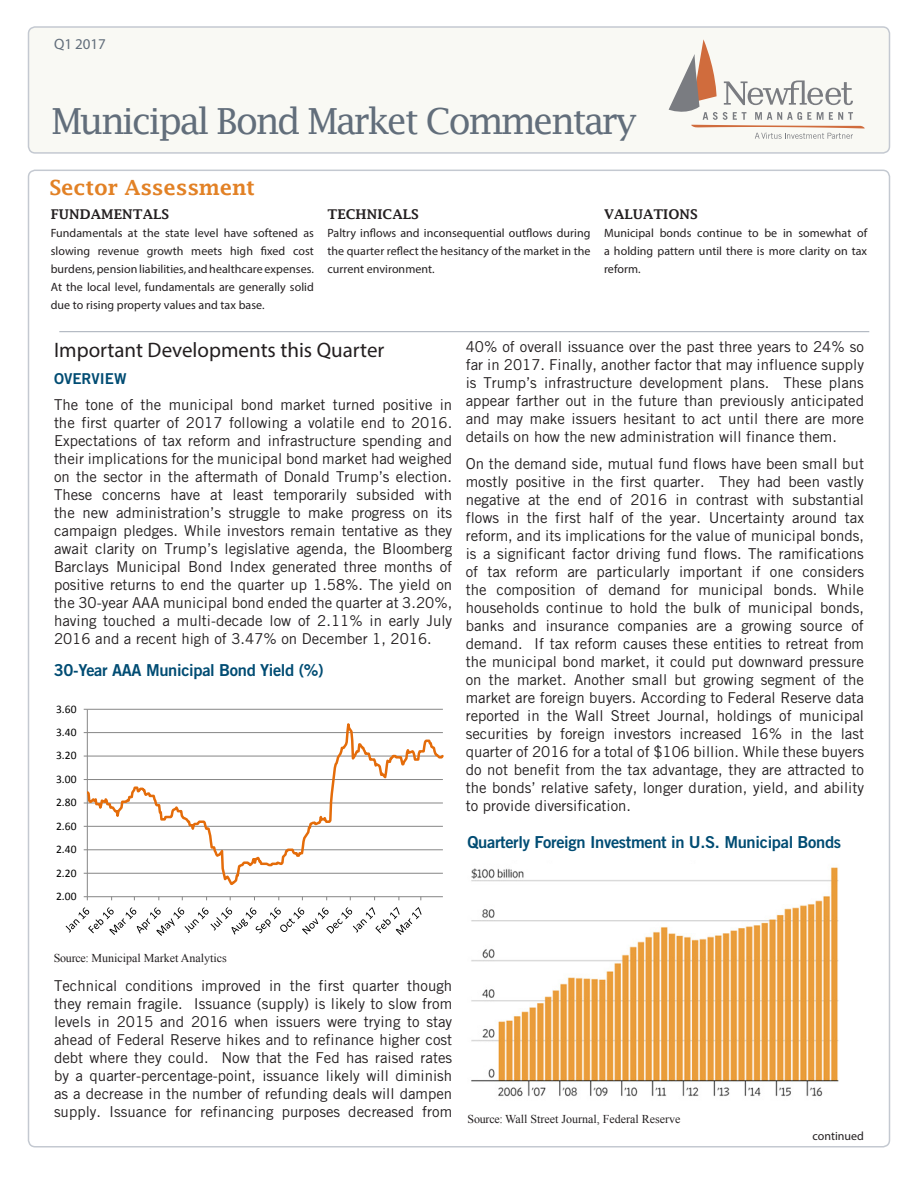
<style>
.page{position:relative;width:918px;height:1188px;background:#fff}
.page>*{position:absolute;margin:0;border:0;box-sizing:border-box;transform-origin:0 0}
.t1{font:36px "Lucida Fax";letter-spacing:-.07em;color:#626e7b}
.t2{font:21px "Myriad Pro";color:#231f20}
.t3{font:600 21px "Lucida Fax";letter-spacing:-.01em;color:#e28125}
.t4{font:16.5px "Trade Gothic LT Std Bd 2";letter-spacing:-.02em;color:#004c73}
.t5{font:15px/18px "Trade Gothic LT Std";color:#231f20;text-align:justify}
.t6{font:15px "Trade Gothic LT Std Bd 2";color:#004c73}
.t7{font:15px "Myriad Pro";color:#626e7b}
.t8{font:600 13.5px "Lucida Fax";letter-spacing:.005em;color:#231f20}
.t9{font:12px/18px "Myriad Pro";letter-spacing:.005em;color:#231f20;text-align:justify}
.t10{font:12px "Times New Roman";color:#231f20}
.t11{font:11.55px "Calibri";letter-spacing:.01em;color:#000}
</style>
<div class="page">
<div style="left:28px;top:27px;width:862px;height:126px;background:#f9f9f4;border-radius:7px"></div>
<div style="left:28px;top:26px;width:862px;height:128px;border:2px solid #c4c9d1;border-radius:7px"></div>
<svg style="left:669px;top:39px;width:196px;height:100px"></svg>
<hr style="left:59px;top:331px;width:810px;height:1px;background:#a5acb7">
<img style="left:471px;top:867px;width:368px;height:230px">
<hr style="left:87px;top:709px;width:1px;height:188px;background:#868686">
<hr style="left:87px;top:896px;width:356px;height:1px;background:#868686">
<svg style="left:84px;top:896px;width:4px;height:4px"></svg>
<svg style="left:84px;top:709px;width:360px;height:177px"></svg>
<svg style="left:66px;top:907px;width:356px;height:29px"></svg>
<p class="t7" style="left:54px;top:34px;width:53px">Q1 2017</p>
<h1 class="t1" style="left:51px;top:100px;width:588px">Municipal Bond Market Commentary</h1>
<h2 class="t3" style="left:50px;top:175px;width:207px">Sector Assessment</h2>
<p class="t8" style="left:51px;top:206px;width:120px">FUNDAMENTALS</p>
<p class="t9" style="left:51px;top:224px;width:265px">Fundamentals at the state level have softened as slowing revenue growth meets high fixed cost burdens, pension liabilities, and healthcare expenses.<br>At the local level, fundamentals are generally solid due to rising property values and tax base.</p>
<p class="t8" style="left:327px;top:206px;width:93px">TECHNICALS</p>
<p class="t9" style="left:327px;top:224px;width:265px">Paltry inflows and inconsequential outflows during the quarter reflect the hesitancy of the market in the current environment.</p>
<p class="t8" style="left:604px;top:206px;width:95px">VALUATIONS</p>
<p class="t9" style="left:604px;top:224px;width:265px">Municipal bonds continue to be in somewhat of a holding pattern until there is more clarity on tax reform.</p>
<h2 class="t2" style="left:54px;top:337px;width:332px">Important Developments this Quarter</h2>
<p class="t6" style="left:54px;top:369px;width:74px">OVERVIEW</p>
<p class="t5" style="left:54px;top:396px;width:400px">The tone of the municipal bond market turned positive in the first quarter of 2017 following a volatile end to 2016.<br>Expectations of tax reform and infrastructure spending and their implications for the municipal bond market had weighed on the sector in the aftermath of Donald Trump’s election.<br>These concerns have at least temporarily subsided with the new administration’s struggle to make progress on its campaign pledges. While investors remain tentative as they await clarity on Trump’s legislative agenda, the Bloomberg Barclays Municipal Bond Index generated three months of positive returns to end the quarter up 1.58%. The yield on the 30-year AAA municipal bond ended the quarter at 3.20%, having touched a multi-decade low of 2.11% in early July 2016 and a recent high of 3.47% on December 1, 2016.</p>
<p class="t4" style="left:54px;top:660px;width:272px">30-Year AAA Municipal Bond Yield (%)</p>
<p class="t11" style="left:56px;top:701px;width:22px">3.60</p>
<p class="t11" style="left:56px;top:725px;width:22px">3.40</p>
<p class="t11" style="left:56px;top:748px;width:22px">3.20</p>
<p class="t11" style="left:56px;top:772px;width:22px">3.00</p>
<p class="t11" style="left:56px;top:795px;width:22px">2.80</p>
<p class="t11" style="left:56px;top:819px;width:22px">2.60</p>
<p class="t11" style="left:56px;top:842px;width:22px">2.40</p>
<p class="t11" style="left:56px;top:865px;width:22px">2.20</p>
<p class="t11" style="left:56px;top:889px;width:22px">2.00</p>
<p class="t5" style="left:466px;top:338px;width:400px">40% of overall issuance over the past three years to 24% so far in 2017. Finally, another factor that may influence supply is Trump’s infrastructure development plans. These plans appear farther out in the future than previously anticipated and may make issuers hesitant to act until there are more details on how the new administration will finance them.</p>
<p class="t5" style="left:466px;top:454px;width:400px">On the demand side, mutual fund flows have been small but mostly positive in the first quarter. They had been vastly negative at the end of 2016 in contrast with substantial flows in the first half of the year. Uncertainty around tax reform, and its implications for the value of municipal bonds, is a significant factor driving fund flows. The ramifications of tax reform are particularly important if one considers the composition of demand for municipal bonds. While households continue to hold the bulk of municipal bonds, banks and insurance companies are a growing source of demand. If tax reform causes these entities to retreat from the municipal bond market, it could put downward pressure on the market. Another small but growing segment of the market are foreign buyers. According to Federal Reserve data reported in the Wall Street Journal, holdings of municipal securities by foreign investors increased 16% in the last quarter of 2016 for a total of $106 billion. While these buyers do not benefit from the tax advantage, they are attracted to the bonds’ relative safety, longer duration, yield, and ability to provide diversification.</p>
<p class="t4" style="left:468px;top:832px;width:375px">Quarterly Foreign Investment in U.S. Municipal Bonds</p>
<p class="t10" style="left:54px;top:949px;width:175px">Source: Municipal Market Analytics</p>
<p class="t5" style="left:54px;top:976px;width:400px">Technical conditions improved in the first quarter though they remain fragile. Issuance (supply) is likely to slow from levels in 2015 and 2016 when issuers were trying to stay ahead of Federal Reserve hikes and to refinance higher cost debt where they could. Now that the Fed has raised rates by a quarter-percentage-point, issuance likely will diminish as a decrease in the number of refunding deals will dampen supply. Issuance for refinancing purposes decreased from</p>
<p class="t10" style="left:468px;top:1110px;width:214px">Source: Wall Street Journal, Federal Reserve</p>
<p class="t9" style="left:813px;top:1127px;width:53px">continued</p>
</div>
